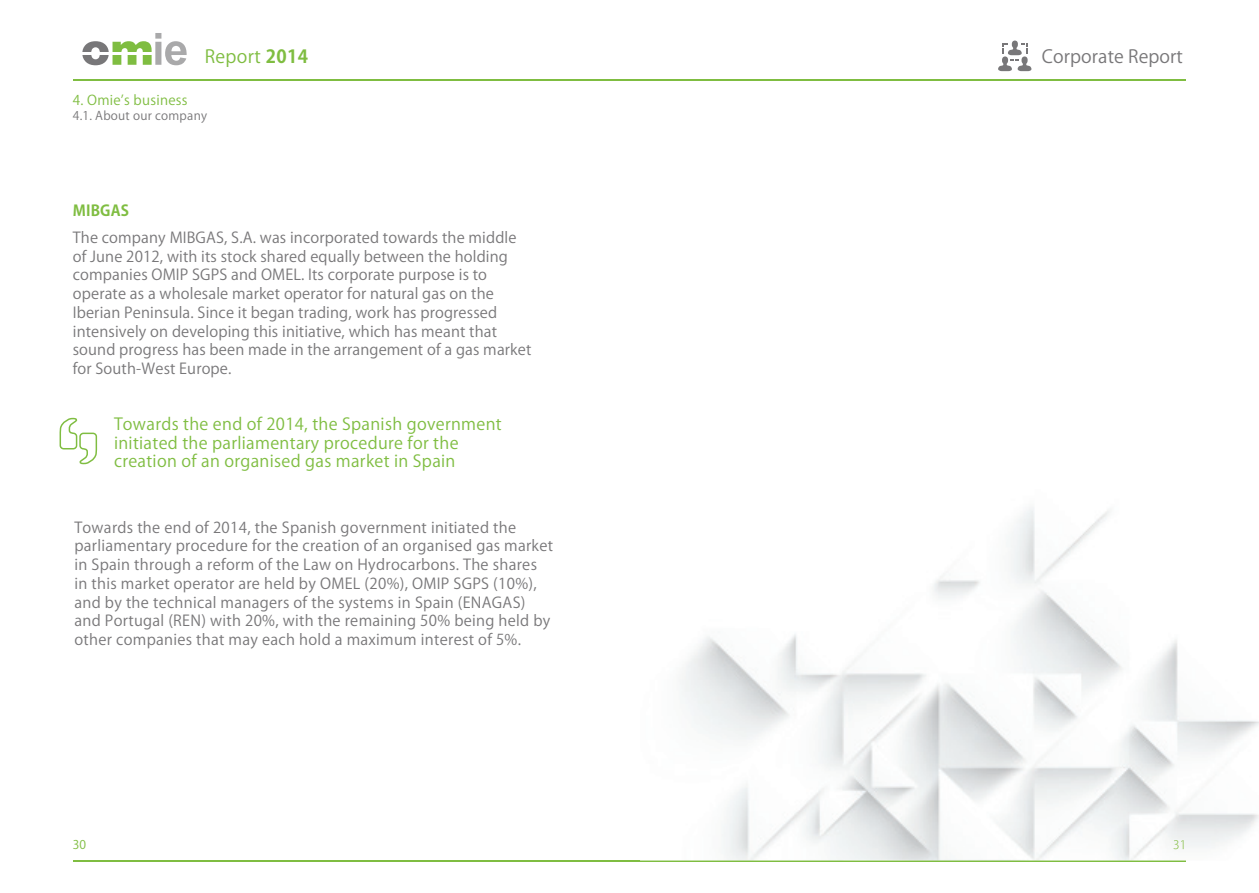
<style>
.page{position:relative;width:1259px;height:893px;background:#fff}
.page>*{position:absolute;margin:0;border:0;box-sizing:border-box;transform-origin:0 0}
.t1{font:18px "Koz Go Pr 6 N";letter-spacing:.005em;color:#787779}
.t2{font:18px "Koz Go Pr 6 N";letter-spacing:.02em;color:#7fbd41}
.t3{font:16.5px/18.8px "Koz Go Pr 6 N";letter-spacing:.02em;color:#7fbd41}
.t4{font:15px/18.8px "Koz Go Pr 6 N";letter-spacing:.01em;color:#787779}
.t5{font:700 15px "Koz Go Pr 6 N";letter-spacing:.01em;color:#7fbd41}
.t6{font:13.5px "Koz Go Pr 6 N";letter-spacing:.02em;color:#7fbd41}
.t7{font:12px "Koz Go Pr 6 N";letter-spacing:.02em;color:#787779}
.t8{font:12px "Koz Go Pr 6 N";color:#7fbd41}
.s1{font-weight:700}
</style>
<div class="page">
<svg style="left:82px;top:33px;width:105px;height:32px"></svg>
<hr style="left:73px;top:79px;width:556px;height:2px;background:#7fbd41">
<hr style="left:73px;top:860px;width:556px;height:2px;background:#7fbd41">
<hr style="left:629px;top:79px;width:557px;height:2px;background:#7fbd41">
<hr style="left:629px;top:860px;width:557px;height:2px;background:#7fbd41">
<svg style="left:998px;top:41px;width:33px;height:30px"></svg>
<img style="left:680px;top:507px;width:579px;height:353px">
<svg style="left:1173px;top:840px;width:10px;height:9px"></svg>
<svg style="left:59px;top:417px;width:39px;height:48px"></svg>
<p class="t2" style="left:205px;top:47px;width:105px">Report <span class="s1">2014</span></p>
<p class="t6" style="left:73px;top:92px;width:116px">4. Omie’s business</p>
<p class="t7" style="left:73px;top:109px;width:136px">4.1. About our company</p>
<p class="t5" style="left:73px;top:202px;width:58px">MIBGAS</p>
<p class="t4" style="left:73px;top:228px;width:460px">The company MIBGAS, S.A. was incorporated towards the middle of June 2012, with its stock shared equally between the holding companies OMIP SGPS and OMEL. Its corporate purpose is to operate as a wholesale market operator for natural gas on the Iberian Peninsula. Since it began trading, work has progressed intensively on developing this initiative, which has meant that sound progress has been made in the arrangement of a gas market for South-West Europe.</p>
<p class="t3" style="left:114px;top:415px;width:389px">Towards the end of 2014, the Spanish government initiated the parliamentary procedure for the creation of an organised gas market in Spain</p>
<p class="t4" style="left:74px;top:518px;width:480px">Towards the end of 2014, the Spanish government initiated the parliamentary procedure for the creation of an organised gas market in Spain through a reform of the Law on Hydrocarbons. The shares in this market operator are held by OMEL (20%), OMIP SGPS (10%), and by the technical managers of the systems in Spain (ENAGAS) and Portugal (REN) with 20%, with the remaining 50% being held by other companies that may each hold a maximum interest of 5%.</p>
<p class="t8" style="left:73px;top:838px;width:15px">30</p>
<p class="t1" style="left:1042px;top:47px;width:143px">Corporate Report</p>
</div>
